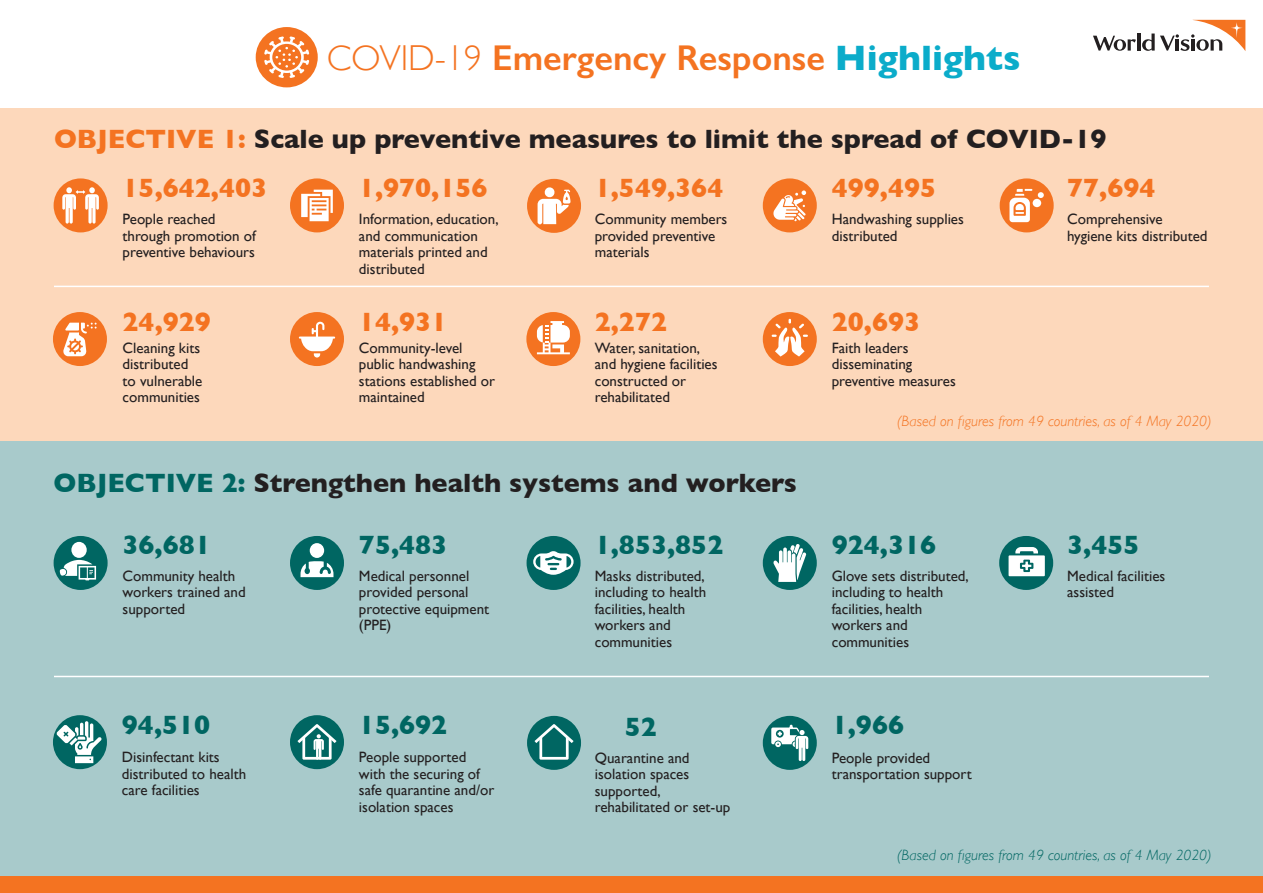
<style>
.page{position:relative;width:1263px;height:893px;background:#fff}
.page>*{position:absolute;margin:0;border:0;box-sizing:border-box;transform-origin:0 0}
.t1{font:600 36px "Gill Sans";color:#f47321}
.t2{font:700 27px "Gill Sans";color:#231f20}
.t3{font:700 27px "Gill Sans";color:#f47321}
.t4{font:700 27px "Gill Sans";color:#006662}
.t5{font:15px/16.5px "Gill Sans";color:#231f20}
.t6{font:italic 300 15px "Gill Sans";color:#f47321}
.t7{font:italic 300 15px "Gill Sans";color:#006662}
.s1{font-weight:300}
.s2{font-weight:700;color:#0bacca}
.s3{color:#f47321}
.s4{color:#006662}
</style>
<div class="page">
<div style="left:0;top:108px;width:1263px;height:333px;background:#fdd8bb"></div>
<div style="left:256px;top:27px;width:62px;height:60px;background:#f47321;border-radius:50%"></div>
<svg style="left:264px;top:36px;width:45px;height:42px"></svg>
<div style="left:54px;top:178px;width:54px;height:54px;background:#f47321;border-radius:50%"></div>
<div style="left:763px;top:178px;width:54px;height:54px;background:#f47321;border-radius:50%"></div>
<div style="left:290px;top:312px;width:54px;height:54px;background:#f47321;border-radius:50%"></div>
<div style="left:1000px;top:178px;width:54px;height:54px;background:#f47321;border-radius:50%"></div>
<svg style="left:1038px;top:192px;width:6px;height:6px"></svg>
<div style="left:1033px;top:199px;width:8px;height:8px;background:#fff;border-radius:50%"></div>
<svg style="left:1009px;top:189px;width:23px;height:33px"></svg>
<div style="left:290px;top:178px;width:54px;height:54px;background:#f47321;border-radius:50%"></div>
<div style="left:526px;top:312px;width:54px;height:54px;background:#f47321;border-radius:50%"></div>
<svg style="left:301px;top:190px;width:32px;height:31px"></svg>
<div style="left:763px;top:312px;width:54px;height:54px;background:#f47321;border-radius:50%"></div>
<div style="left:0;top:441px;width:1263px;height:436px;background:#a8cacb"></div>
<div style="left:54px;top:536px;width:54px;height:54px;background:#006662;border-radius:50%"></div>
<svg style="left:59px;top:542px;width:37px;height:38px"></svg>
<div style="left:290px;top:715px;width:54px;height:54px;background:#006662;border-radius:50%"></div>
<div style="left:290px;top:536px;width:54px;height:54px;background:#006662;border-radius:50%"></div>
<div style="left:527px;top:716px;width:54px;height:54px;background:#006662;border-radius:50%"></div>
<div style="left:999px;top:536px;width:54px;height:54px;background:#006662;border-radius:50%"></div>
<div style="left:53px;top:715px;width:54px;height:54px;background:#006662;border-radius:50%"></div>
<svg style="left:56px;top:721px;width:46px;height:42px"></svg>
<div style="left:526px;top:536px;width:54px;height:54px;background:#006662;border-radius:50%"></div>
<div style="left:763px;top:716px;width:54px;height:54px;background:#006662;border-radius:50%"></div>
<div style="left:763px;top:536px;width:54px;height:54px;background:#006662;border-radius:50%"></div>
<hr style="left:54px;top:286px;width:1155px;height:1px;background:#fff">
<hr style="left:54px;top:676px;width:1155px;height:1px;background:#fff">
<svg style="left:773px;top:544px;width:33px;height:38px"></svg>
<svg style="left:533px;top:551px;width:41px;height:24px"></svg>
<svg style="left:1008px;top:547px;width:37px;height:29px"></svg>
<svg style="left:773px;top:190px;width:33px;height:31px"></svg>
<div style="left:527px;top:179px;width:54px;height:54px;background:#f47321;border-radius:50%"></div>
<svg style="left:537px;top:187px;width:34px;height:37px"></svg>
<svg style="left:772px;top:319px;width:36px;height:38px"></svg>
<svg style="left:62px;top:187px;width:37px;height:37px"></svg>
<svg style="left:300px;top:561px;width:33px;height:16px"></svg>
<div style="left:310px;top:543px;width:14px;height:15px;background:#fff;border-radius:50%"></div>
<svg style="left:534px;top:724px;width:40px;height:36px"></svg>
<svg style="left:297px;top:724px;width:40px;height:36px"></svg>
<svg style="left:771px;top:725px;width:37px;height:36px"></svg>
<svg style="left:299px;top:322px;width:36px;height:36px"></svg>
<svg style="left:537px;top:321px;width:33px;height:33px"></svg>
<div style="left:53px;top:312px;width:54px;height:54px;background:#f47321;border-radius:50%"></div>
<svg style="left:63px;top:323px;width:34px;height:33px"></svg>
<hr style="left:1137px;top:34px;width:3px;height:17px;background:#231f20">
<svg style="left:1093px;top:36px;width:43px;height:15px"></svg>
<svg style="left:1142px;top:20px;width:103px;height:31px"></svg>
<div style="left:0;top:877px;width:1263px;height:16px;background:#f47321"></div>
<h1 class="t1" style="left:327px;top:36px;width:695px"><span class="s1">COVID-19</span> Emergency Response <span class="s2">Highlights</span></h1>
<h2 class="t2" style="left:54px;top:117px;width:1054px"><span class="s3">OBJECTIVE 1:</span> Scale up preventive measures to limit the spread of COVID-19</h2>
<h2 class="t3" style="left:123px;top:166px;width:146px">15,642,403</h2>
<h2 class="t3" style="left:1067px;top:166px;width:90px">77,694</h2>
<h2 class="t3" style="left:359px;top:166px;width:130px">1,970,156</h2>
<h2 class="t3" style="left:595px;top:166px;width:130px">1,549,364</h2>
<h2 class="t3" style="left:832px;top:166px;width:106px">499,495</h2>
<p class="t5" style="left:123px;top:211px;width:135px">People reached through promotion of preventive behaviours</p>
<h2 class="t3" style="left:123px;top:300px;width:90px">24,929</h2>
<p class="t5" style="left:123px;top:339px;width:81px">Cleaning kits distributed to vulnerable communities</p>
<p class="t5" style="left:359px;top:211px;width:141px">Information, education, and communication materials printed and distributed</p>
<h2 class="t3" style="left:359px;top:300px;width:90px">14,931</h2>
<p class="t5" style="left:359px;top:339px;width:138px">Community-level public handwashing stations established or maintained</p>
<p class="t5" style="left:595px;top:211px;width:134px">Community members provided preventive materials</p>
<h2 class="t3" style="left:595px;top:300px;width:74px">2,272</h2>
<p class="t5" style="left:595px;top:339px;width:124px">Water, sanitation, and hygiene facilities constructed or rehabilitated</p>
<h2 class="t2" style="left:54px;top:461px;width:745px"><span class="s4">OBJECTIVE 2:</span> Strengthen health systems and workers</h2>
<h2 class="t4" style="left:123px;top:524px;width:90px">36,681</h2>
<p class="t5" style="left:123px;top:567px;width:125px">Community health workers trained and supported</p>
<h2 class="t4" style="left:122px;top:703px;width:90px">94,510</h2>
<p class="t5" style="left:122px;top:749px;width:126px">Disinfectant kits distributed to health care facilities</p>
<h2 class="t4" style="left:359px;top:524px;width:90px">75,483</h2>
<p class="t5" style="left:359px;top:567px;width:132px">Medical personnel provided personal protective equipment (PPE)</p>
<h2 class="t4" style="left:359px;top:703px;width:90px">15,692</h2>
<p class="t5" style="left:359px;top:749px;width:137px">People supported with the securing of safe quarantine and/or isolation spaces</p>
<h2 class="t4" style="left:595px;top:524px;width:130px">1,853,852</h2>
<p class="t5" style="left:595px;top:567px;width:113px">Masks distributed, including to health facilities, health workers and communities</p>
<h2 class="t4" style="left:625px;top:705px;width:34px">52</h2>
<p class="t5" style="left:595px;top:749px;width:137px">Quarantine and isolation spaces supported, rehabilitated or set-up</p>
<p class="t5" style="left:832px;top:211px;width:134px">Handwashing supplies distributed</p>
<h2 class="t3" style="left:832px;top:300px;width:90px">20,693</h2>
<p class="t5" style="left:832px;top:339px;width:125px">Faith leaders disseminating preventive measures</p>
<p class="t5" style="left:1067px;top:211px;width:142px">Comprehensive hygiene kits distributed</p>
<p class="t6" style="left:897px;top:412px;width:316px">(Based on figures from 49 countries, as of 4 May 2020)</p>
<h2 class="t4" style="left:832px;top:524px;width:106px">924,316</h2>
<h2 class="t4" style="left:1067px;top:524px;width:74px">3,455</h2>
<p class="t5" style="left:832px;top:567px;width:139px">Glove sets distributed, including to health facilities, health workers and communities</p>
<p class="t5" style="left:1067px;top:567px;width:100px">Medical facilities assisted</p>
<h2 class="t4" style="left:832px;top:704px;width:74px">1,966</h2>
<p class="t5" style="left:832px;top:749px;width:142px">People provided transportation support</p>
<p class="t7" style="left:897px;top:846px;width:316px">(Based on figures from 49 countries, as of 4 May 2020)</p>
</div>
